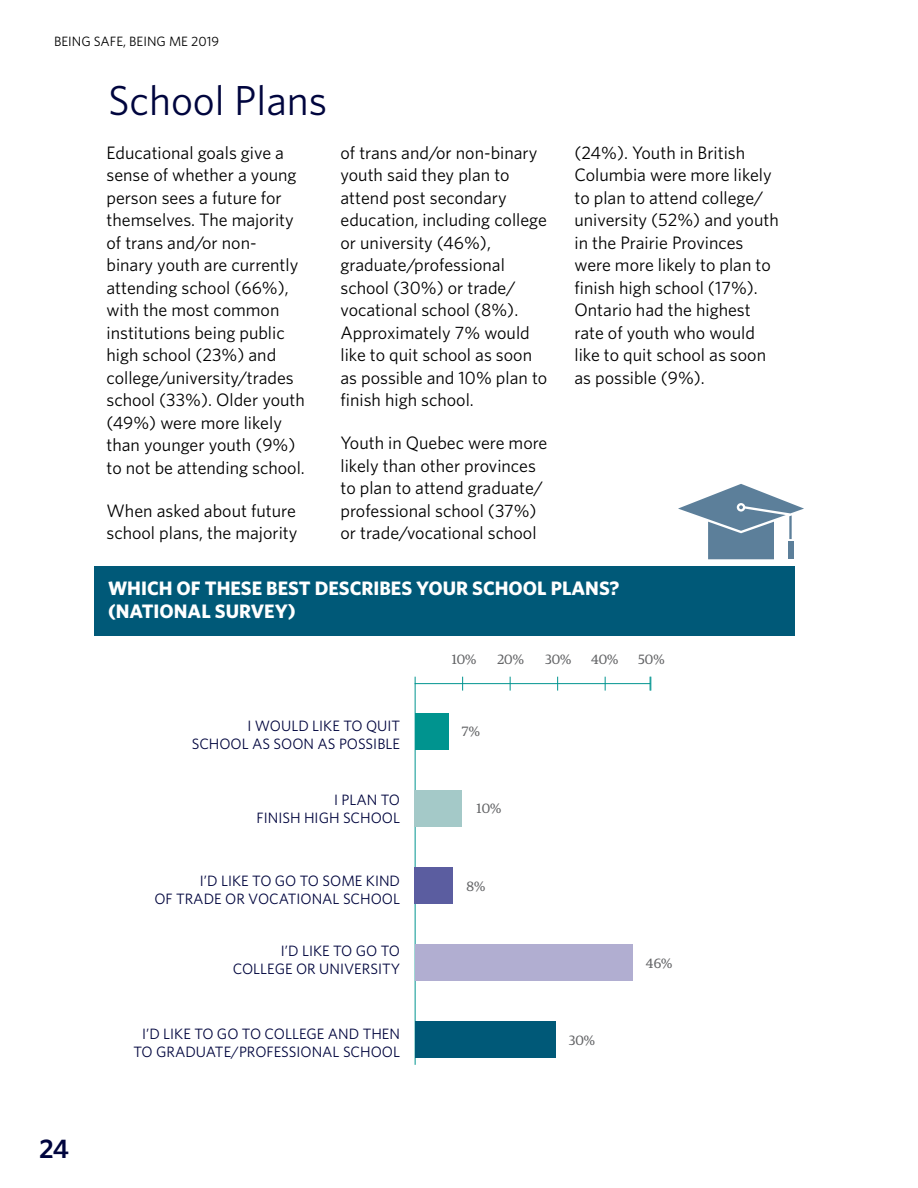
<style>
.page{position:relative;width:918px;height:1188px;background:#fff}
.page>*{position:absolute;margin:0;border:0;box-sizing:border-box;transform-origin:0 0}
.t1{font:42px "Whitney";color:#00053e}
.t2{font:600 27px "Whitney";color:#00053e}
.t3{font:700 19.5px/23.4px "Whitney";color:#fff}
.t4{font:18px/22.5px "Whitney";color:#000}
.t5{font:15px/18px "Whitney";color:#00053e;text-align:right}
.t6{font:13.5px "Guardian Egyp";color:#636466}
.t7{font:13.5px "Whitney";color:#000}
</style>
<div class="page">
<div style="left:94px;top:566px;width:701px;height:69px;background:#005978"></div>
<hr style="left:415px;top:683px;width:235px;height:1px;background:#00948f">
<svg style="left:605px;top:677px;width:1px;height:14px"></svg>
<svg style="left:557px;top:677px;width:1px;height:14px"></svg>
<svg style="left:510px;top:677px;width:1px;height:14px"></svg>
<svg style="left:462px;top:677px;width:1px;height:14px"></svg>
<hr style="left:415px;top:677px;width:1px;height:388px;background:#00948f">
<svg style="left:650px;top:677px;width:1px;height:14px"></svg>
<div style="left:415px;top:713px;width:33px;height:36px;background:#00948f"></div>
<div style="left:415px;top:790px;width:47px;height:36px;background:#a4c9c8"></div>
<div style="left:415px;top:867px;width:38px;height:36px;background:#5b5da0"></div>
<div style="left:415px;top:944px;width:217px;height:36px;background:#b1aed1"></div>
<div style="left:415px;top:1021px;width:140px;height:36px;background:#005978"></div>
<svg style="left:678px;top:484px;width:126px;height:75px"></svg>
<p class="t7" style="left:54px;top:32px;width:167px">BEING SAFE, BEING ME 2019</p>
<h1 class="t1" style="left:108px;top:72px;width:221px">School Plans</h1>
<p class="t4" style="left:106px;top:141px;width:200px">Educational goals give a sense of whether a young person sees a future for themselves. The majority of trans and/or non&shy;binary youth are currently attending school (66%), with the most common institutions being public high school (23%) and college/university/trades school (33%). Older youth (49%) were more likely than younger youth (9%) to not be attending school.</p>
<p class="t4" style="left:106px;top:499px;width:192px">When asked about future school plans, the majority</p>
<p class="t4" style="left:340px;top:141px;width:208px">of trans and/or non-binary youth said they plan to attend post secondary education, including college or university (46%), graduate/professional school (30%) or trade/ vocational school (8%).<br>Approximately 7% would like to quit school as soon as possible and 10% plan to finish high school.</p>
<p class="t4" style="left:340px;top:431px;width:208px">Youth in Quebec were more likely than other provinces to plan to attend graduate/ professional school (37%) or trade/vocational school</p>
<p class="t4" style="left:574px;top:141px;width:206px">(24%). Youth in British<br>Columbia were more likely to plan to attend college/ university (52%) and youth in the Prairie Provinces were more likely to plan to finish high school (17%).<br>Ontario had the highest rate of youth who would like to quit school as soon as possible (9%).</p>
<p class="t3" style="left:108px;top:576px;width:513px">WHICH OF THESE BEST DESCRIBES YOUR SCHOOL PLANS? (NATIONAL SURVEY)</p>
<h2 class="t2" style="left:39px;top:1131px;width:31px">24</h2>
<p class="t5" style="left:192px;top:717px;width:210px">I WOULD LIKE TO QUIT<br>SCHOOL AS SOON AS POSSIBLE</p>
<p class="t5" style="left:257px;top:791px;width:145px">I PLAN TO<br>FINISH HIGH SCHOOL</p>
<p class="t5" style="left:154px;top:871px;width:247px">I’D LIKE TO GO TO SOME KIND<br>OF TRADE OR VOCATIONAL SCHOOL</p>
<p class="t5" style="left:233px;top:942px;width:169px">I’D LIKE TO GO TO<br>COLLEGE OR UNIVERSITY</p>
<p class="t5" style="left:133px;top:1024px;width:268px;text-align:center">I’D LIKE TO GO TO COLLEGE AND THEN<br>TO GRADUATE/PROFESSIONAL SCHOOL</p>
<p class="t6" style="left:452px;top:650px;width:26px">10%</p>
<p class="t6" style="left:497px;top:650px;width:28px">20%</p>
<p class="t6" style="left:545px;top:650px;width:28px">30%</p>
<p class="t6" style="left:591px;top:650px;width:29px">40%</p>
<p class="t6" style="left:638px;top:650px;width:28px">50%</p>
<p class="t6" style="left:462px;top:722px;width:19px">7%</p>
<p class="t6" style="left:477px;top:799px;width:26px">10%</p>
<p class="t6" style="left:467px;top:877px;width:20px">8%</p>
<p class="t6" style="left:569px;top:1031px;width:28px">30%</p>
<p class="t6" style="left:646px;top:954px;width:28px">46%</p>
</div>
